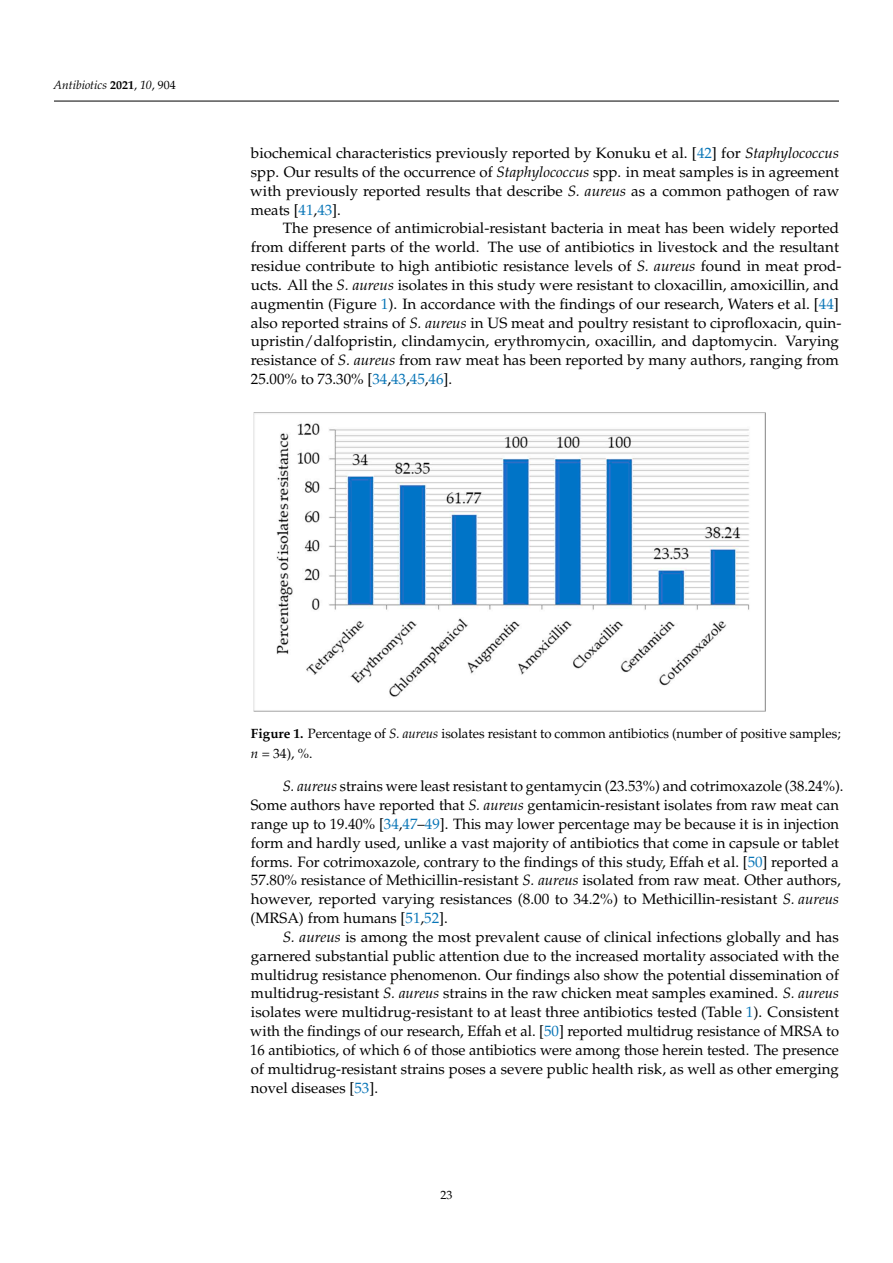
<style>
.page{position:relative;width:893px;height:1263px;background:#fff}
.page>*{position:absolute;margin:0;border:0;box-sizing:border-box;transform-origin:0 0}
.t1{font:15px/18.9px "URW Palladio L Roma";color:#000;text-align:justify}
.t2{font:13.5px/19.2px "URW Palladio L Roma";color:#000}
.t3{font:italic 12px "URW Palladio L";color:#000}
.t4{font:12px "URW Palladio L Roma";color:#000}
.s1{font-weight:700;font-style:normal}
.s2{font-family:"URW Palladio L Roma";font-style:normal}
.s3{color:#0875b7}
.s4{font-family:"URW Palladio L";font-style:italic}
.s5{font-family:"URW Palladio L";font-weight:700}
</style>
<div class="page">
<hr style="left:54px;top:101px;width:785px;height:1px;background:#000">
<img style="left:254px;top:412px;width:511px;height:299px">
<p class="t3" style="left:54px;top:81px;width:124px">Antibiotics <span class="s1">2021</span><span class="s2">,</span> 10<span class="s2">, 904</span></p>
<p class="t1" style="left:250px;top:144px;width:591px">biochemical characteristics previously reported by Konuku et al. [<span class="s3">42</span>] for <span class="s4">Staphylococcus </span>spp. Our results of the occurrence of <span class="s4">Staphylococcus</span> spp. in meat samples is in agreement with previously reported results that describe <span class="s4">S. aureus</span> as a common pathogen of raw meats [<span class="s3">41</span>,<span class="s3">43</span>].</p>
<p class="t1" style="left:251px;top:219px;width:592px;text-align:left;text-indent:32px">The presence of antimicrobial-resistant bacteria in meat has been widely reported from different parts of the world. The use of antibiotics in livestock and the resultant residue contribute to high antibiotic resistance levels of <span class="s4">S. aureus</span> found in meat prod&shy;ucts. All the <span class="s4">S. aureus</span> isolates in this study were resistant to cloxacillin, amoxicillin, and augmentin (Figure <span class="s3">1</span>). In accordance with the findings of our research, Waters et al. [<span class="s3">44</span>] also reported strains of <span class="s4">S. aureus</span> in US meat and poultry resistant to ciprofloxacin, quin&shy;upristin/dalfopristin, clindamycin, erythromycin, oxacillin, and daptomycin. Varying resistance of <span class="s4">S. aureus</span> from raw meat has been reported by many authors, ranging from 25.00% to 73.30% [<span class="s3">34</span>,<span class="s3">43</span>,<span class="s3">45</span>,<span class="s3">46</span>].</p>
<p class="t2" style="left:251px;top:724px;width:591px"><span class="s5">Figure 1.</span> Percentage of <span class="s4">S. aureus</span> isolates resistant to common antibiotics (number of positive samples; <span class="s4">n</span> = 34), %.</p>
<p class="t1" style="left:250px;top:777px;width:595px;text-align:left;text-indent:32px"><span class="s4">S. aureus</span> strains were least resistant to gentamycin (23.53%) and cotrimoxazole (38.24%).<br>Some authors have reported that <span class="s4">S. aureus</span> gentamicin-resistant isolates from raw meat can range up to 19.40% [<span class="s3">34</span>,<span class="s3">47</span>–<span class="s3">49</span>]. This may lower percentage may be because it is in injection form and hardly used, unlike a vast majority of antibiotics that come in capsule or tablet forms. For cotrimoxazole, contrary to the findings of this study, Effah et al. [<span class="s3">50</span>] reported a 57.80% resistance of Methicillin-resistant <span class="s4">S. aureus</span> isolated from raw meat. Other authors, however, reported varying resistances (8.00 to 34.2%) to Methicillin-resistant <span class="s4">S. aureus </span>(MRSA) from humans [<span class="s3">51</span>,<span class="s3">52</span>].</p>
<p class="t1" style="left:250px;top:927px;width:590px;text-indent:33px"><span class="s4">S. aureus</span> is among the most prevalent cause of clinical infections globally and has garnered substantial public attention due to the increased mortality associated with the multidrug resistance phenomenon. Our findings also show the potential dissemination of multidrug-resistant <span class="s4">S. aureus</span> strains in the raw chicken meat samples examined. <span class="s4">S. aureus </span>isolates were multidrug-resistant to at least three antibiotics tested (Table <span class="s3">1</span>). Consistent with the findings of our research, Effah et al. [<span class="s3">50</span>] reported multidrug resistance of MRSA to 16 antibiotics, of which 6 of those antibiotics were among those herein tested. The presence of multidrug-resistant strains poses a severe public health risk, as well as other emerging novel diseases [<span class="s3">53</span>].</p>
<p class="t4" style="left:440px;top:1188px;width:13px">23</p>
</div>
